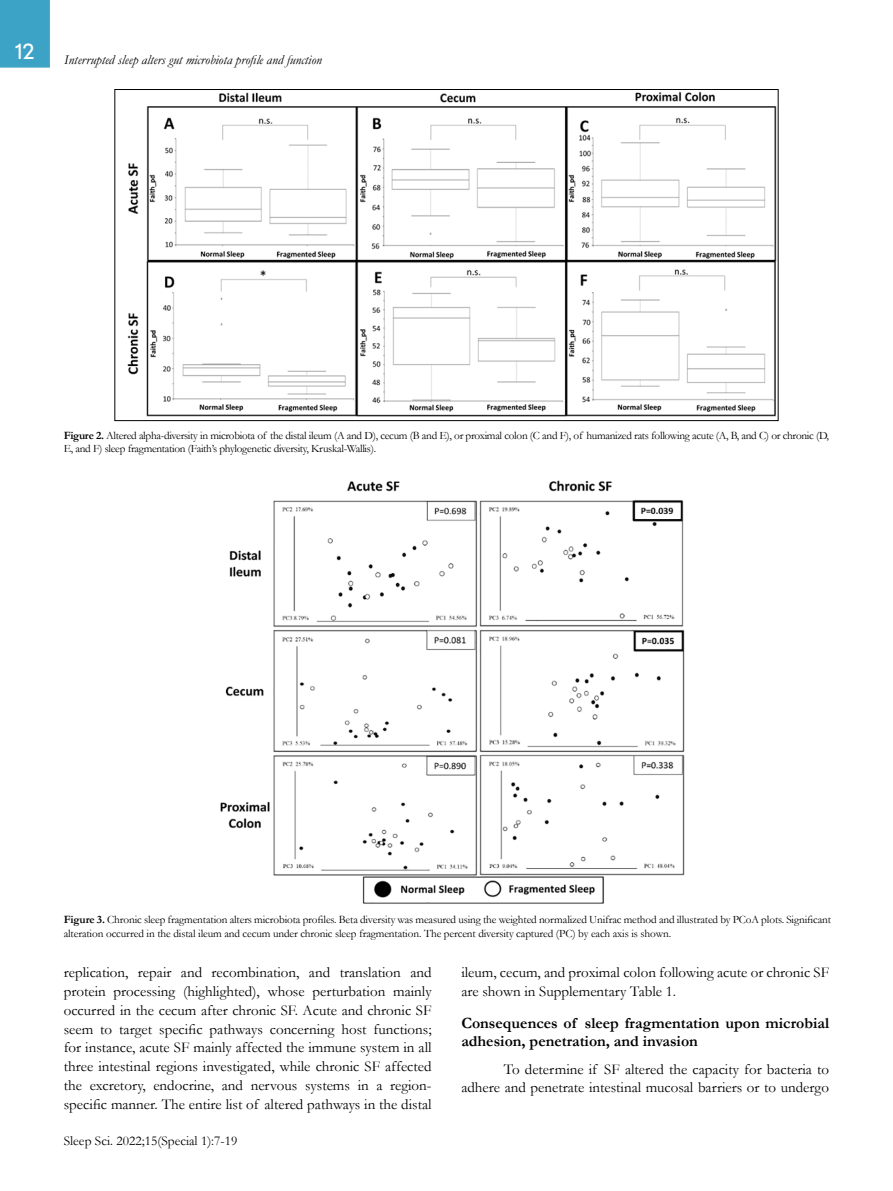
<style>
.page{position:relative;width:893px;height:1191px;background:#fff}
.page>*{position:absolute;margin:0;border:0;box-sizing:border-box;transform-origin:0 0}
.t1{font:21px "Nobel";color:#fff}
.t2{font:700 15.75px/18.8px "Garamond";color:#000}
.t3{font:15px/18.8px "Garamond";color:#000;text-align:justify}
.t4{font:italic 13.5px "Garamond";color:#000}
.t5{font:13.5px "Garamond";color:#000}
.t6{font:11.25px/13.5px "Garamond";letter-spacing:-.01em;color:#000}
.s1{font-weight:700}
</style>
<div class="page">
<div style="left:0;top:0;width:50px;height:68px;background:#3da3c6"></div>
<img style="left:220px;top:480px;width:465px;height:424px">
<img style="left:127px;top:91px;width:649px;height:326px">
<h1 class="t1" style="left:15px;top:39px;width:21px">12</h1>
<p class="t4" style="left:64px;top:51px;width:259px">Interrupted sleep alters gut microbiota profile and function</p>
<p class="t6" style="left:64px;top:428px;width:767px"><span class="s1">Figure 2.</span> Altered alpha-diversity in microbiota of the distal ileum (A and D), cecum (B and E), or proximal colon (C and F), of humanized rats following acute (A, B, and C) or chronic (D,<br>E, and F) sleep fragmentation (Faith’s phylogenetic diversity, Kruskal-Wallis).</p>
<p class="t6" style="left:64px;top:912px;width:769px"><span class="s1">Figure 3.</span> Chronic sleep fragmentation alters microbiota profiles. Beta diversity was measured using the weighted normalized Unifrac method and illustrated by PCoA plots. Significant alteration occurred in the distal ileum and cecum under chronic sleep fragmentation. The percent diversity captured (PC) by each axis is shown.</p>
<p class="t3" style="left:64px;top:962px;width:369px">replication, repair and recombination, and translation and protein processing (highlighted), whose perturbation mainly occurred in the cecum after chronic SF. Acute and chronic SF seem to target specific pathways concerning host functions; for instance, acute SF mainly affected the immune system in all three intestinal regions investigated, while chronic SF affected the excretory, endocrine, and nervous systems in a region&shy;specific manner. The entire list of altered pathways in the distal</p>
<p class="t3" style="left:461px;top:962px;width:369px">ileum, cecum, and proximal colon following acute or chronic SF are shown in Supplementary Table 1.</p>
<p class="t2" style="left:461px;top:1013px;width:369px">Consequences of sleep fragmentation upon microbial adhesion, penetration, and invasion</p>
<p class="t3" style="left:461px;top:1059px;width:369px;text-align:right">To determine if SF altered the capacity for bacteria to<br>adhere and penetrate intestinal mucosal barriers or to undergo</p>
<p class="t5" style="left:64px;top:1131px;width:175px">Sleep Sci. 2022;15(Special 1):7-19</p>
</div>
